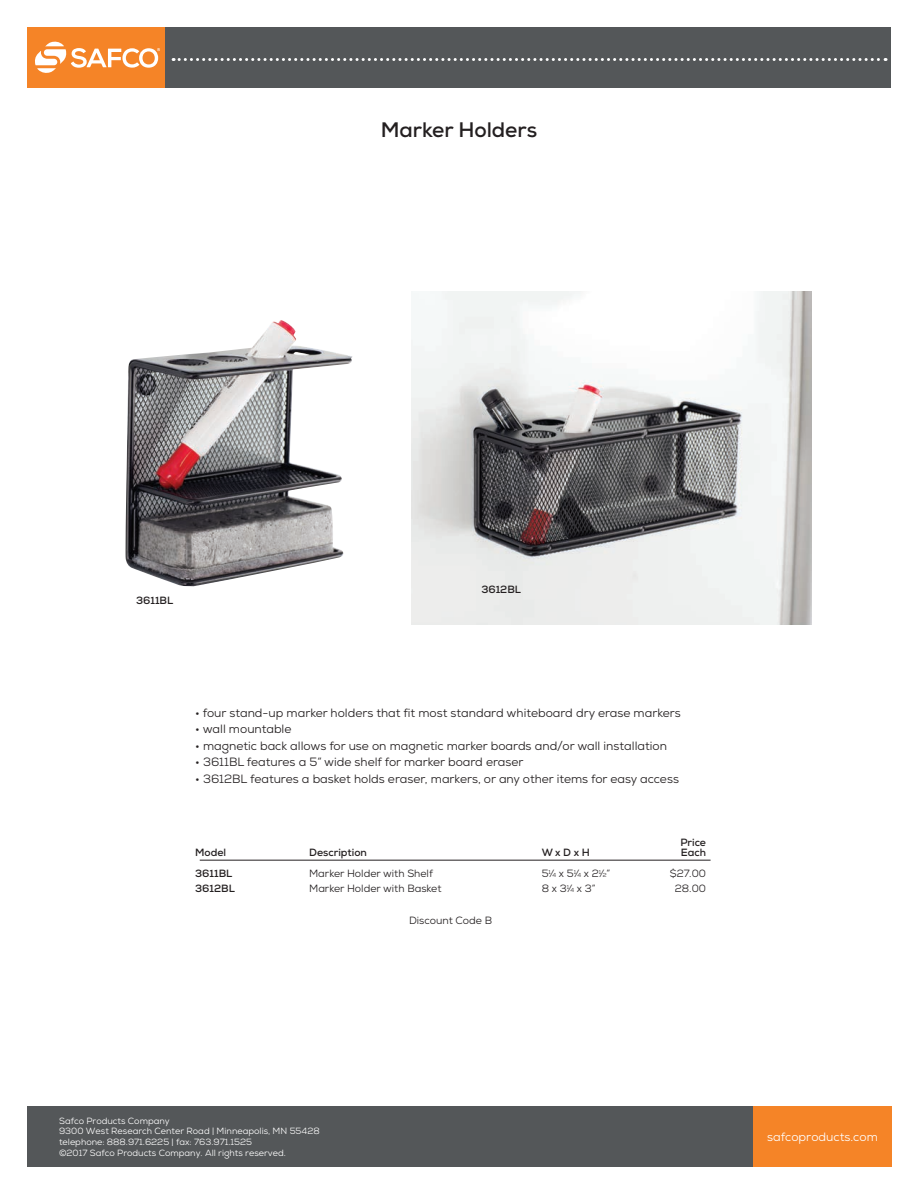
<style>
.page{position:relative;width:918px;height:1188px;background:#fff}
.page>*{position:absolute;margin:0;border:0;box-sizing:border-box;transform-origin:0 0}
.t1{font:700 21px "Nexa";color:#231f20}
.t2{font:12px "Nexa";color:#231f20}
.t3{font:12px "Nexa";color:#fff}
.t4{font:10.5px "Nexa";color:#231f20}
.t5{font:700 10.5px "Nexa";color:#231f20}
.t6{font:9px/10.8px "Nexa";color:#fff}
.s1{font-size:5.7px}
</style>
<div class="page">
<div style="left:27px;top:27px;width:139px;height:60px;background:#f58427"></div>
<div style="left:166px;top:27px;width:725px;height:60px;background:#545759"></div>
<svg style="left:173px;top:58px;width:713px;height:3px"></svg>
<div style="left:753px;top:1106px;width:138px;height:61px;background:#f58427"></div>
<div style="left:27px;top:1106px;width:726px;height:61px;background:#545759"></div>
<svg style="left:35px;top:41px;width:125px;height:32px"></svg>
<hr style="left:200px;top:860px;width:511px;height:1px;background:#231f20">
<img style="left:125px;top:320px;width:228px;height:267px">
<img style="left:412px;top:292px;width:399px;height:332px">
<h1 class="t1" style="left:381px;top:117px;width:158px">Marker Holders</h1>
<p class="t5" style="left:136px;top:594px;width:39px">3611BL</p>
<p class="t5" style="left:481px;top:582px;width:41px">3612BL</p>
<p class="t2" style="left:195px;top:705px;width:487px">• four stand-up marker holders that fit most standard whiteboard dry erase markers</p>
<p class="t2" style="left:195px;top:721px;width:98px">• wall mountable</p>
<p class="t2" style="left:195px;top:738px;width:473px">• magnetic back allows for use on magnetic marker boards and/or wall installation</p>
<p class="t2" style="left:195px;top:754px;width:330px">• 3611BL features a 5” wide shelf for marker board eraser</p>
<p class="t2" style="left:195px;top:771px;width:485px">• 3612BL features a basket holds eraser, markers, or any other items for easy access</p>
<p class="t5" style="left:680px;top:835px;width:27px">Price</p>
<p class="t5" style="left:195px;top:846px;width:32px">Model</p>
<p class="t5" style="left:309px;top:846px;width:59px">Description</p>
<p class="t5" style="left:542px;top:846px;width:50px">W x D x H</p>
<p class="t5" style="left:681px;top:846px;width:27px">Each</p>
<p class="t5" style="left:195px;top:867px;width:39px">3611BL</p>
<p class="t4" style="left:309px;top:867px;width:125px">Marker Holder with Shelf</p>
<p class="t4" style="left:542px;top:867px;width:70px">5<sup>1</sup>⁄<span class="s1">4</span> x 5<sup>1</sup>⁄<span class="s1">4</span> x 2<sup>1</sup>⁄<span class="s1">2</span>”</p>
<p class="t4" style="left:670px;top:867px;width:38px">$27.00</p>
<p class="t5" style="left:195px;top:882px;width:41px">3612BL</p>
<p class="t4" style="left:309px;top:882px;width:134px">Marker Holder with Basket</p>
<p class="t4" style="left:542px;top:882px;width:55px">8 x 3<sup>1</sup>⁄<span class="s1">4</span> x 3”</p>
<p class="t4" style="left:675px;top:882px;width:33px">28.00</p>
<p class="t4" style="left:409px;top:913px;width:85px">Discount Code B</p>
<p class="t6" style="left:59px;top:1115px;width:262px">Safco Products Company<br>9300 West Research Center Road | Minneapolis, MN 55428 telephone: 888.971.6225 | fax: 763.971.1525<br>©2017 Safco Products Company. All rights reserved.</p>
<p class="t3" style="left:767px;top:1129px;width:112px">safcoproducts.com</p>
</div>
